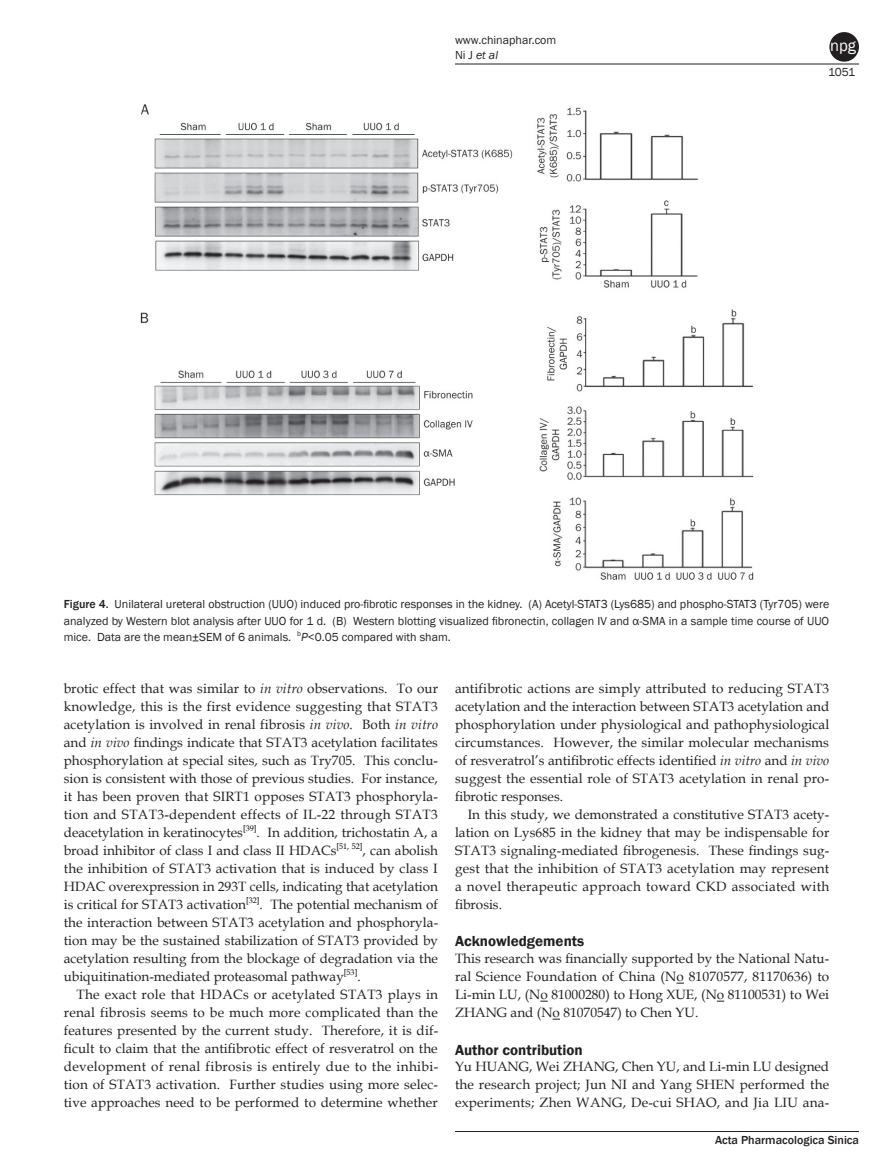
<style>
.page{position:relative;width:893px;height:1170px;background:#fff}
.page>*{position:absolute;margin:0;border:0;box-sizing:border-box;transform-origin:0 0}
.t1{font:16.5px "Franklin Gothic";color:#fff}
.t2{font:15px "Franklin Gothic Demi 2";color:#231f20}
.t3{font:600 15px "Franklin Gothic";color:#231f20}
.t4{font:13.5px/18px "Book Antiqua";letter-spacing:.01em;color:#231f20;text-align:justify}
.t5{font:13.5px/18px "Book Antiqua 2";letter-spacing:.005em;color:#231f20}
.t6{font:12px/16.5px "Franklin Gothic Book 2";color:#231f20;text-align:justify}
.t7{font:12px/15px "Franklin Gothic";color:#231f20}
.t8{font:500 12px "Franklin Gothic";color:#231f20}
.s1{font-style:italic}
.s2{font-family:"Franklin Gothic";font-weight:500}
.s3{font-family:"Franklin Gothic";font-style:italic}
.s4{font-family:"Book Antiqua";font-style:italic}
.s5{font-family:"Book Antiqua 2"}
.s6{font-family:"Book Antiqua"}
</style>
<div class="page">
<hr style="left:455px;top:64px;width:404px;height:1px;background:#231f20">
<hr style="left:455px;top:1131px;width:404px;height:1px;background:#231f20">
<div style="left:829px;top:32px;width:30px;height:30px;background:#231f20;border-radius:50%"></div>
<img style="left:140px;top:104px;width:614px;height:476px">
<p class="t7" style="left:455px;top:32px;width:103px">www.chinaphar.com<br>Ni J <span class="s1">et al</span></p>
<p class="t1" style="left:830px;top:35px;width:27px">npg</p>
<p class="t7" style="left:828px;top:65px;width:29px">1051</p>
<p class="t6" style="left:64px;top:596px;width:767px"><span class="s2">Figure 4.</span> Unilateral ureteral obstruction (UUO) induced pro-fibrotic responses in the kidney. (A) Acetyl-STAT3 (Lys685) and phospho-STAT3 (Tyr705) were analyzed by Western blot analysis after UUO for 1 d. (B) Western blotting visualized fibronectin, collagen IV and α-SMA in a sample time course of UUO mice. Data are the mean±SEM of 6 animals. <sup>b</sup><span class="s3">P</span>&lt;0.05 compared with sham.</p>
<p class="t5" style="left:64px;top:679px;width:376px">brotic effect that was similar to <span class="s4">in vitro</span> observations. To our</p>
<p class="t4" style="left:64px;top:697px;width:375px">knowledge, this is the first evidence suggesting that STAT3</p>
<p class="t5" style="left:64px;top:715px;width:376px">acetylation is involved in renal fibrosis <span class="s4">in vivo</span>. Both <span class="s4">in vitro</span></p>
<p class="t4" style="left:64px;top:733px;width:376px"><span class="s5">and</span> <span class="s1">in vivo</span> findings indicate that STAT3 acetylation facilitates phosphorylation at special sites, such as Try705. This conclu&shy;sion is consistent with those of previous studies. For instance, it has been proven that SIRT1 opposes STAT3 phosphoryla&shy;tion and STAT3-dependent effects of IL-22 through STAT3 deacetylation in keratinocytes<sup>[39]</sup>. In addition, trichostatin A, a broad inhibitor of class I and class II HDACs<sup>[51,</sup> <sup>52]</sup><span class="s5">, can abolish </span>the inhibition of STAT3 activation that is induced by class I HDAC overexpression in 293T cells, indicating that acetylation is critical for STAT3 activation<sup>[32]</sup>. The potential mechanism of the interaction between STAT3 acetylation and phosphoryla&shy;tion may be the sustained stabilization of STAT3 provided by acetylation resulting from the blockage of degradation via the ubiquitination-mediated proteasomal pathway<sup>[53]</sup><span class="s5">.</span></p>
<p class="t4" style="left:64px;top:985px;width:376px;text-indent:13px">The exact role that HDACs or acetylated STAT3 plays in renal fibrosis seems to be much more complicated than the features presented by the current study. Therefore, it is dif&shy;ficult to claim that the antifibrotic effect of resveratrol on the development of renal fibrosis is entirely due to the inhibi&shy;tion of STAT3 activation. Further studies using more selec&shy;tive approaches need to be performed to determine whether</p>
<p class="t4" style="left:455px;top:679px;width:376px">antifibrotic actions are simply attributed to reducing STAT3 acetylation and the interaction between STAT3 acetylation and phosphorylation under physiological and pathophysiological</p>
<p class="t5" style="left:455px;top:733px;width:375px">circumstances. However, the similar molecular mechanisms</p>
<p class="t4" style="left:455px;top:751px;width:376px">of resveratrol’s antifibrotic effects identified <span class="s1">in vitro</span> <span class="s5">and</span> <span class="s1">in vivo </span>suggest the essential role of STAT3 acetylation in renal pro&shy;fibrotic responses.</p>
<p class="t4" style="left:455px;top:805px;width:376px;text-indent:13px">In this study, we demonstrated a constitutive STAT3 acety&shy;lation on Lys685 in the kidney that may be indispensable for STAT3 signaling-mediated fibrogenesis. These findings sug&shy;gest that the inhibition of STAT3 acetylation may represent a novel therapeutic approach toward CKD associated with fibrosis.</p>
<p class="t3" style="left:455px;top:932px;width:131px">Acknowledgements</p>
<p class="t4" style="left:455px;top:949px;width:376px">This research was financially supported by the National Natu&shy;ral Science Foundation of China (N<span class="s5">o 81070577, 81170636) to</span></p>
<p class="t5" style="left:455px;top:985px;width:376px">Li-min LU, (No 81000280) to Hong XUE, (No 81100531) to Wei<br><span class="s6">ZHANG and (N</span>o 81070547) to Chen YU.</p>
<p class="t2" style="left:455px;top:1040px;width:129px">Author contribution</p>
<p class="t4" style="left:455px;top:1057px;width:376px">Yu HUANG, Wei ZHANG, Chen YU, and Li-min LU designed the research project; Jun NI and Yang SHEN performed the experiments; Zhen WANG, De-cui SHAO, and Jia LIU ana<span class="s5">-</span></p>
<p class="t8" style="left:715px;top:1132px;width:145px">Acta Pharmacologica Sinica</p>
</div>
